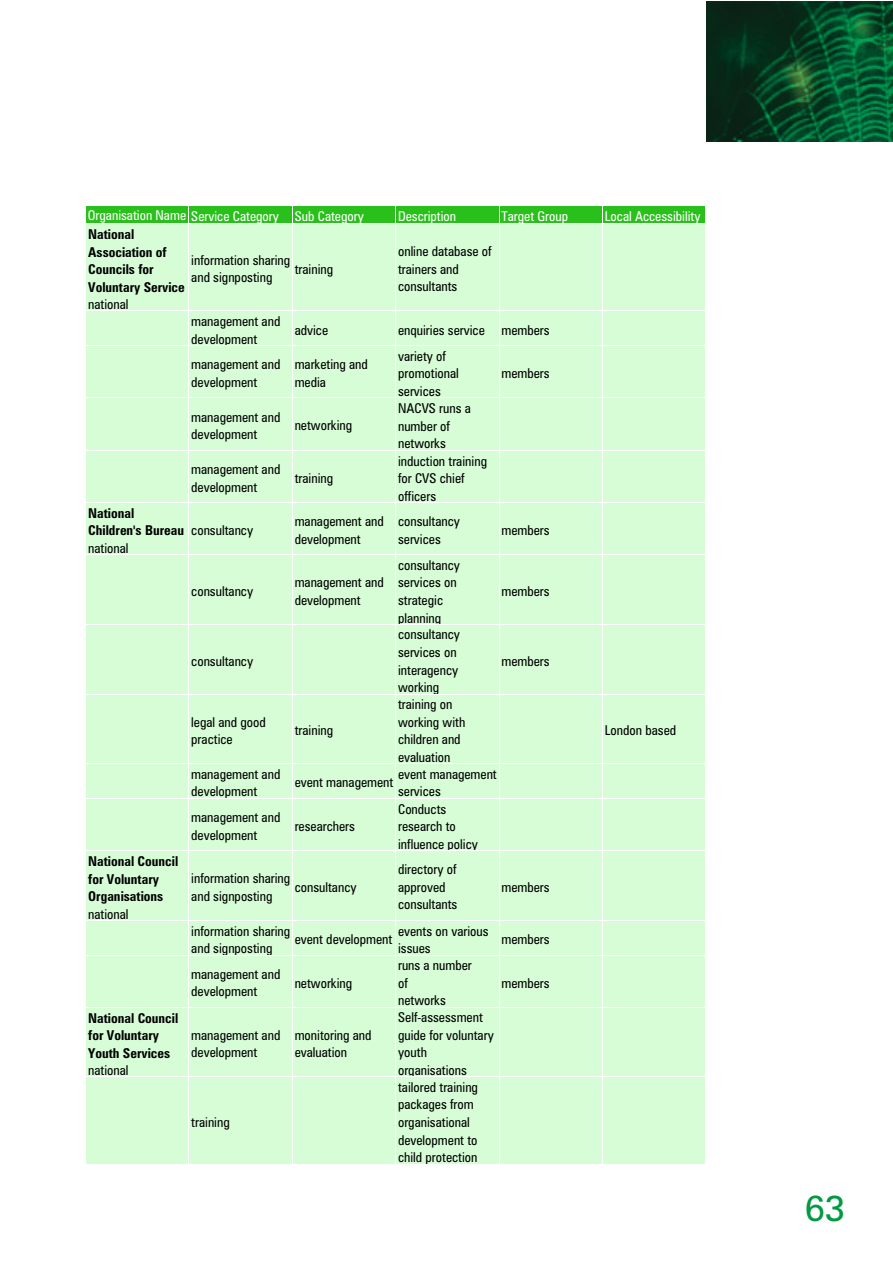
<style>
.page{position:relative;width:893px;height:1263px;background:#fff}
.page>*{position:absolute;margin:0;border:0;box-sizing:border-box;transform-origin:0 0}
.t1{font:36px "Zurich BT";color:#009a41}
.t2{font:condensed 13.65px/17.5px "Zurich BT";color:#000}
.t3{font:700 condensed 13.65px/17.5px "Zurich BT";color:#000}
.t4{font:condensed 13.65px "Zurich BT";color:#fff}
</style>
<div class="page">
<img style="left:706px;top:2px;width:186px;height:140px">
<div style="left:86px;top:206px;width:620px;height:18px;background:#2ac01b"></div>
<div style="left:86px;top:224px;width:620px;height:940px;background:#d6fdd6"></div>
<hr style="left:189px;top:206px;width:1px;height:958px;background:#fff">
<hr style="left:292px;top:206px;width:1px;height:958px;background:#fff">
<hr style="left:395px;top:206px;width:1px;height:958px;background:#fff">
<hr style="left:499px;top:206px;width:1px;height:958px;background:#fff">
<hr style="left:602px;top:206px;width:1px;height:958px;background:#fff">
<hr style="left:705px;top:206px;width:1px;height:958px;background:#fff">
<hr style="left:86px;top:223px;width:620px;height:1px;background:#fff">
<hr style="left:86px;top:311px;width:620px;height:1px;background:#fff">
<hr style="left:86px;top:345px;width:620px;height:1px;background:#fff">
<hr style="left:86px;top:398px;width:620px;height:1px;background:#fff">
<hr style="left:86px;top:450px;width:620px;height:1px;background:#fff">
<hr style="left:86px;top:502px;width:620px;height:1px;background:#fff">
<hr style="left:86px;top:555px;width:620px;height:1px;background:#fff">
<hr style="left:86px;top:624px;width:620px;height:1px;background:#fff">
<hr style="left:86px;top:694px;width:620px;height:1px;background:#fff">
<hr style="left:86px;top:763px;width:620px;height:1px;background:#fff">
<hr style="left:86px;top:798px;width:620px;height:1px;background:#fff">
<hr style="left:86px;top:850px;width:620px;height:1px;background:#fff">
<hr style="left:86px;top:920px;width:620px;height:1px;background:#fff">
<hr style="left:86px;top:955px;width:620px;height:1px;background:#fff">
<hr style="left:86px;top:1007px;width:620px;height:1px;background:#fff">
<hr style="left:86px;top:1077px;width:620px;height:1px;background:#fff">
<p class="t4" style="left:88px;top:211px;width:277px">Organisation Name Service Category Sub Category</p>
<p class="t4" style="left:398px;top:211px;width:60px">Description</p>
<p class="t4" style="left:501px;top:211px;width:68px">Target Group</p>
<p class="t4" style="left:605px;top:211px;width:97px">Local Accessibility</p>
<p class="t3" style="left:88px;top:226px;width:98px">National<br>Association of<br>Councils for<br>Voluntary Service</p>
<p class="t2" style="left:88px;top:297px;width:42px">national</p>
<p class="t2" style="left:398px;top:244px;width:95px">online database of trainers and consultants</p>
<p class="t2" style="left:191px;top:253px;width:100px">information sharing and signposting</p>
<p class="t2" style="left:295px;top:262px;width:40px">training</p>
<p class="t2" style="left:191px;top:314px;width:91px">management and development</p>
<p class="t2" style="left:295px;top:323px;width:35px">advice</p>
<p class="t2" style="left:398px;top:323px;width:153px">enquiries service members</p>
<p class="t2" style="left:191px;top:357px;width:91px">management and development</p>
<p class="t2" style="left:295px;top:357px;width:75px">marketing and media</p>
<p class="t2" style="left:398px;top:349px;width:62px">variety of promotional services</p>
<p class="t2" style="left:501px;top:366px;width:50px">members</p>
<p class="t3" style="left:88px;top:504px;width:97px">National<br>Children's Bureau</p>
<p class="t2" style="left:88px;top:541px;width:42px">national</p>
<p class="t3" style="left:88px;top:852px;width:92px">National Council for Voluntary<br>Organisations</p>
<p class="t2" style="left:88px;top:907px;width:42px">national</p>
<p class="t3" style="left:88px;top:1009px;width:92px">National Council for Voluntary<br>Youth Services</p>
<p class="t2" style="left:88px;top:1063px;width:42px">national</p>
<p class="t2" style="left:191px;top:410px;width:91px">management and development</p>
<p class="t2" style="left:295px;top:418px;width:59px">networking</p>
<p class="t2" style="left:191px;top:462px;width:91px">management and development</p>
<p class="t2" style="left:295px;top:471px;width:40px">training</p>
<p class="t2" style="left:398px;top:401px;width:74px">NACVS runs a number of networks</p>
<p class="t2" style="left:398px;top:453px;width:90px">induction training for CVS chief officers</p>
<p class="t2" style="left:191px;top:523px;width:63px">consultancy</p>
<p class="t2" style="left:295px;top:514px;width:91px">management and development</p>
<p class="t2" style="left:398px;top:514px;width:63px">consultancy services</p>
<p class="t2" style="left:501px;top:523px;width:50px">members</p>
<p class="t2" style="left:191px;top:584px;width:63px">consultancy</p>
<p class="t2" style="left:295px;top:575px;width:91px">management and development</p>
<p class="t2" style="left:398px;top:558px;width:63px">consultancy services on strategic planning</p>
<p class="t2" style="left:501px;top:584px;width:50px">members</p>
<p class="t2" style="left:191px;top:654px;width:63px">consultancy</p>
<p class="t2" style="left:191px;top:714px;width:76px">legal and good practice</p>
<p class="t2" style="left:295px;top:723px;width:40px">training</p>
<p class="t2" style="left:398px;top:627px;width:63px">consultancy services on interagency working</p>
<p class="t2" style="left:398px;top:697px;width:69px">training on working with children and evaluation</p>
<p class="t2" style="left:501px;top:654px;width:50px">members</p>
<p class="t2" style="left:191px;top:767px;width:91px">management and development</p>
<p class="t2" style="left:295px;top:775px;width:100px">event management</p>
<p class="t2" style="left:398px;top:767px;width:100px">event management services</p>
<p class="t2" style="left:191px;top:810px;width:91px">management and development</p>
<p class="t2" style="left:295px;top:819px;width:62px">researchers</p>
<p class="t2" style="left:398px;top:802px;width:81px">Conducts research to influence policy</p>
<p class="t2" style="left:191px;top:871px;width:100px">information sharing and signposting</p>
<p class="t2" style="left:295px;top:880px;width:63px">consultancy</p>
<p class="t2" style="left:398px;top:862px;width:61px">directory of approved consultants</p>
<p class="t2" style="left:501px;top:880px;width:50px">members</p>
<p class="t2" style="left:191px;top:923px;width:100px">information sharing and signposting</p>
<p class="t2" style="left:295px;top:932px;width:99px">event development</p>
<p class="t2" style="left:398px;top:923px;width:92px">events on various issues</p>
<p class="t2" style="left:501px;top:932px;width:50px">members</p>
<p class="t2" style="left:191px;top:967px;width:91px">management and development</p>
<p class="t2" style="left:295px;top:975px;width:59px">networking</p>
<p class="t2" style="left:398px;top:958px;width:75px">runs a number of<br>networks</p>
<p class="t2" style="left:501px;top:975px;width:50px">members</p>
<p class="t2" style="left:191px;top:1028px;width:91px">management and development</p>
<p class="t2" style="left:295px;top:1028px;width:78px">monitoring and evaluation</p>
<p class="t2" style="left:398px;top:1010px;width:97px">Self-assessment guide for voluntary youth organisations</p>
<p class="t2" style="left:191px;top:1115px;width:40px">training</p>
<p class="t2" style="left:398px;top:1080px;width:81px">tailored training packages from organisational development to child protection</p>
<p class="t2" style="left:605px;top:723px;width:73px">London based</p>
<h1 class="t1" style="left:805px;top:1195px;width:41px">63</h1>
</div>
